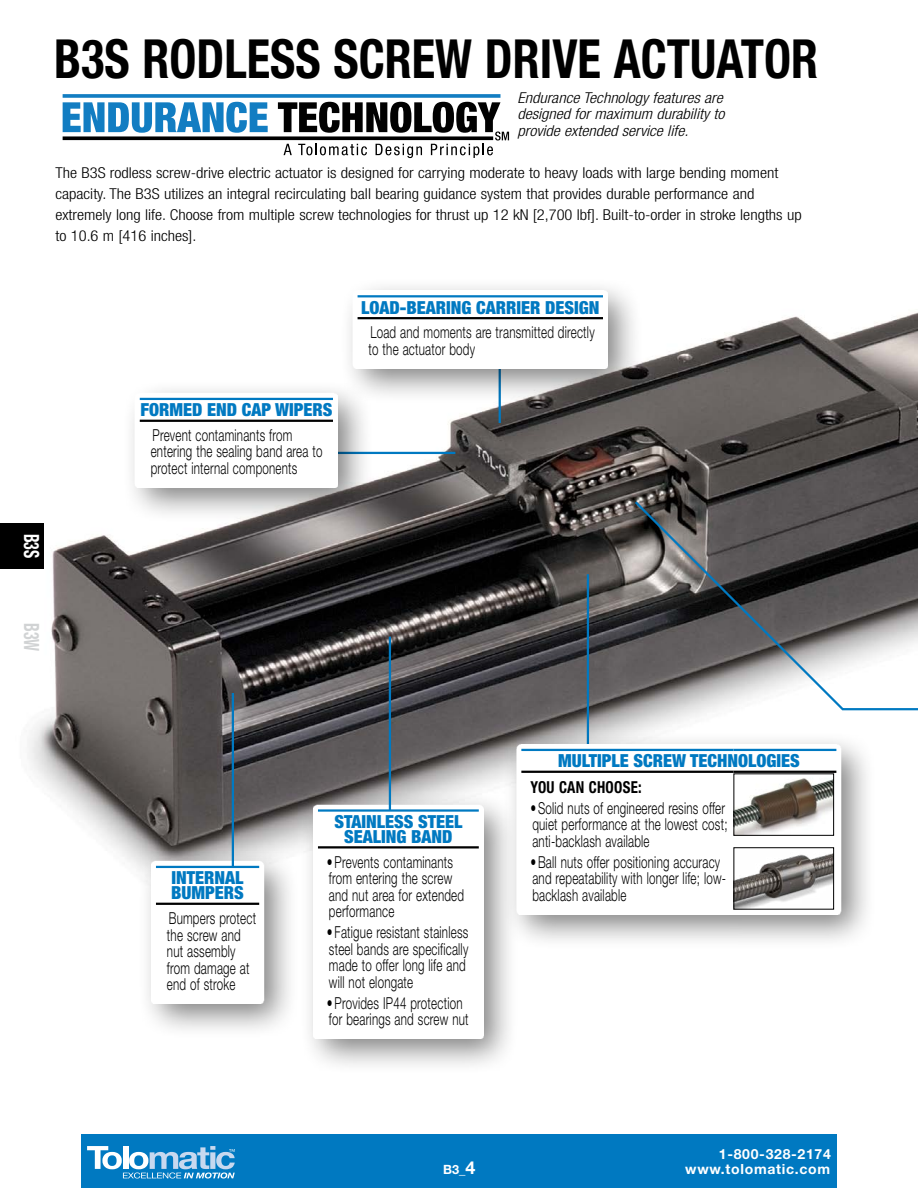
<style>
.page{position:relative;width:918px;height:1188px;background:#fff}
.page>*{position:absolute;margin:0;border:0;box-sizing:border-box;transform-origin:0 0}
.t1{font:700 condensed 54px "Helvetica Neue LT Std";color:#000;scale:.9 1}
.t2{font:700 condensed 21px "Helvetica Neue LT Std";color:#fff;scale:.75 1}
.t3{font:700 condensed 21px "Helvetica Neue LT Std";color:#d1d3d4;scale:.75 1}
.t4{font:900 condensed 18px/15px "Helvetica Neue LT Std";color:#0079c1;text-align:center}
.t5{font:300 16.5px/16.5px "Helvetica Neue LT Std";letter-spacing:.02em;color:#000;scale:.7 1}
.t6{font:700 condensed 16.5px "Helvetica Neue LT Std";letter-spacing:.02em;color:#000;scale:.9 1}
.t7{font:300 condensed 15px/21px "Helvetica Neue LT Std";color:#000;scale:1.1 1}
.t8{font:italic 300 condensed 15px/16.5px "Helvetica Neue LT Std";color:#000;text-align:justify;scale:1.1 1}
.t9{font:700 14.1px "Helvetica Neue LT Std";letter-spacing:.05em;color:#fff}
.t10{font:700 12.75px "Helvetica Neue LT Std";color:#fff}
.s1{font-size:17.85px}
</style>
<div class="page">
<img style="left:28px;top:94px;width:890px;height:772px">
<div style="left:0;top:523px;width:44px;height:46px;background:#000"></div>
<hr style="left:499px;top:348px;width:2px;height:75px;background:#0079c1">
<hr style="left:330px;top:452px;width:125px;height:2px;background:#0079c1">
<div style="left:339px;top:277px;width:305px;height:127px;background:#000;opacity:.5"></div>
<div style="left:353px;top:290px;width:255px;height:79px;background:#fff"></div>
<hr style="left:358px;top:317px;width:245px;height:2px;background:#000">
<hr style="left:358px;top:295px;width:245px;height:2px;background:#0079c1">
<div style="left:121px;top:379px;width:253px;height:145px;background:#000;opacity:.5"></div>
<div style="left:135px;top:393px;width:203px;height:95px;background:#fff"></div>
<hr style="left:140px;top:420px;width:193px;height:2px;background:#000">
<hr style="left:140px;top:398px;width:193px;height:2px;background:#0079c1">
<div style="left:299px;top:791px;width:221px;height:284px;background:#000;opacity:.5"></div>
<div style="left:313px;top:804px;width:171px;height:235px;background:#fff"></div>
<hr style="left:318px;top:846px;width:161px;height:3px;background:#000">
<hr style="left:318px;top:809px;width:161px;height:3px;background:#0079c1">
<div style="left:137px;top:848px;width:163px;height:192px;background:#000;opacity:.5"></div>
<div style="left:151px;top:861px;width:113px;height:143px;background:#fff"></div>
<hr style="left:156px;top:903px;width:103px;height:2px;background:#000">
<hr style="left:156px;top:866px;width:103px;height:2px;background:#0079c1">
<hr style="left:232px;top:693px;width:2px;height:173px;background:#0079c1">
<hr style="left:389px;top:637px;width:2px;height:173px;background:#0079c1">
<svg style="left:633px;top:499px;width:285px;height:236px"></svg>
<hr style="left:587px;top:574px;width:2px;height:174px;background:#0079c1">
<div style="left:503px;top:730px;width:374px;height:220px;background:#000;opacity:.5"></div>
<div style="left:516px;top:744px;width:325px;height:171px;background:#fff"></div>
<svg style="left:733px;top:772px;width:102px;height:138px"></svg>
<hr style="left:521px;top:771px;width:212px;height:2px;background:#000">
<hr style="left:734px;top:771px;width:102px;height:2px;background:#000">
<hr style="left:521px;top:749px;width:212px;height:2px;background:#0079c1">
<hr style="left:734px;top:749px;width:102px;height:2px;background:#0079c1">
<img style="left:736px;top:775px;width:96px;height:59px">
<div style="left:734px;top:773px;width:100px;height:63px;border:1px solid #000"></div>
<img style="left:736px;top:849px;width:96px;height:59px">
<div style="left:734px;top:847px;width:100px;height:63px;border:1px solid #000"></div>
<div style="left:81px;top:1134px;width:756px;height:54px;background:#0079c1"></div>
<svg style="left:87px;top:1146px;width:148px;height:33px"></svg>
<svg style="left:63px;top:94px;width:437px;height:4px;background:#2688c7"></svg>
<svg style="left:63px;top:136px;width:215px;height:4px"></svg>
<svg style="left:278px;top:102px;width:231px;height:56px"></svg>
<svg style="left:63px;top:102px;width:205px;height:31px"></svg>
<h1 class="t1" style="left:54px;top:26px;width:851px">B3S RODLESS SCREW DRIVE ACTUATOR</h1>
<p class="t8" style="left:517px;top:90px;width:190px">Endurance Technology features are designed for maximum durability to provide extended service life.</p>
<p class="t7" style="left:56px;top:162px;width:680px">The B3S rodless screw-drive electric actuator is designed for carrying moderate to heavy loads with large bending moment capacity. The B3S utilizes an integral recirculating ball bearing guidance system that provides durable performance and extremely long life. Choose from multiple screw technologies for thrust up 12 kN [2,700 lbf]. Built-to-order in stroke lengths up to 10.6 m [416 inches].</p>
<p class="t4" style="left:140px;top:402px;width:194px">FORMED END CAP WIPERS</p>
<p class="t5" style="left:151px;top:427px;width:247px">Prevent contaminants from entering the sealing band area to protect internal components</p>
<p class="t4" style="left:361px;top:299px;width:240px">LOAD-BEARING CARRIER DESIGN</p>
<p class="t5" style="left:369px;top:324px;width:325px">Load and moments are transmitted directly to the actuator body</p>
<p class="t2" style="left:44px;top:534px;width:34px;rotate:90deg">B3S</p>
<p class="t3" style="left:44px;top:623px;width:39px;rotate:90deg">B3W</p>
<p class="t4" style="left:171px;top:870px;width:74px;text-align:left">INTERNAL<br>BUMPERS</p>
<p class="t5" style="left:167px;top:910px;width:129px">Bumpers protect the screw and nut assembly from damage at end of stroke</p>
<p class="t4" style="left:334px;top:814px;width:129px">STAINLESS STEEL<br>SEALING BAND</p>
<p class="t5" style="left:327px;top:853px;width:197px">• Prevents contaminants from entering the screw and nut area for extended performance</p>
<p class="t5" style="left:327px;top:924px;width:203px">• Fatigue resistant stainless steel bands are specifically made to offer long life and will not elongate</p>
<p class="t5" style="left:327px;top:994px;width:204px">• Provides IP44 protection for bearings and screw nut</p>
<p class="t4" style="left:558px;top:753px;width:243px">MULTIPLE SCREW TECHNOLOGIES</p>
<p class="t6" style="left:530px;top:777px;width:125px">YOU CAN CHOOSE:</p>
<p class="t5" style="left:530px;top:799px;width:283px">• Solid nuts of engineered resins offer quiet performance at the lowest cost; anti-backlash available</p>
<p class="t5" style="left:530px;top:853px;width:281px">•Ball nuts offer positioning accuracy and repeatability with longer life; low&shy;backlash available</p>
<p class="t9" style="left:719px;top:1145px;width:114px">1-800-328-2174</p>
<p class="t10" style="left:443px;top:1162px;width:34px">B3_<span class="s1">4</span></p>
<p class="t9" style="left:685px;top:1161px;width:146px">www.tolomatic.com</p>
</div>
